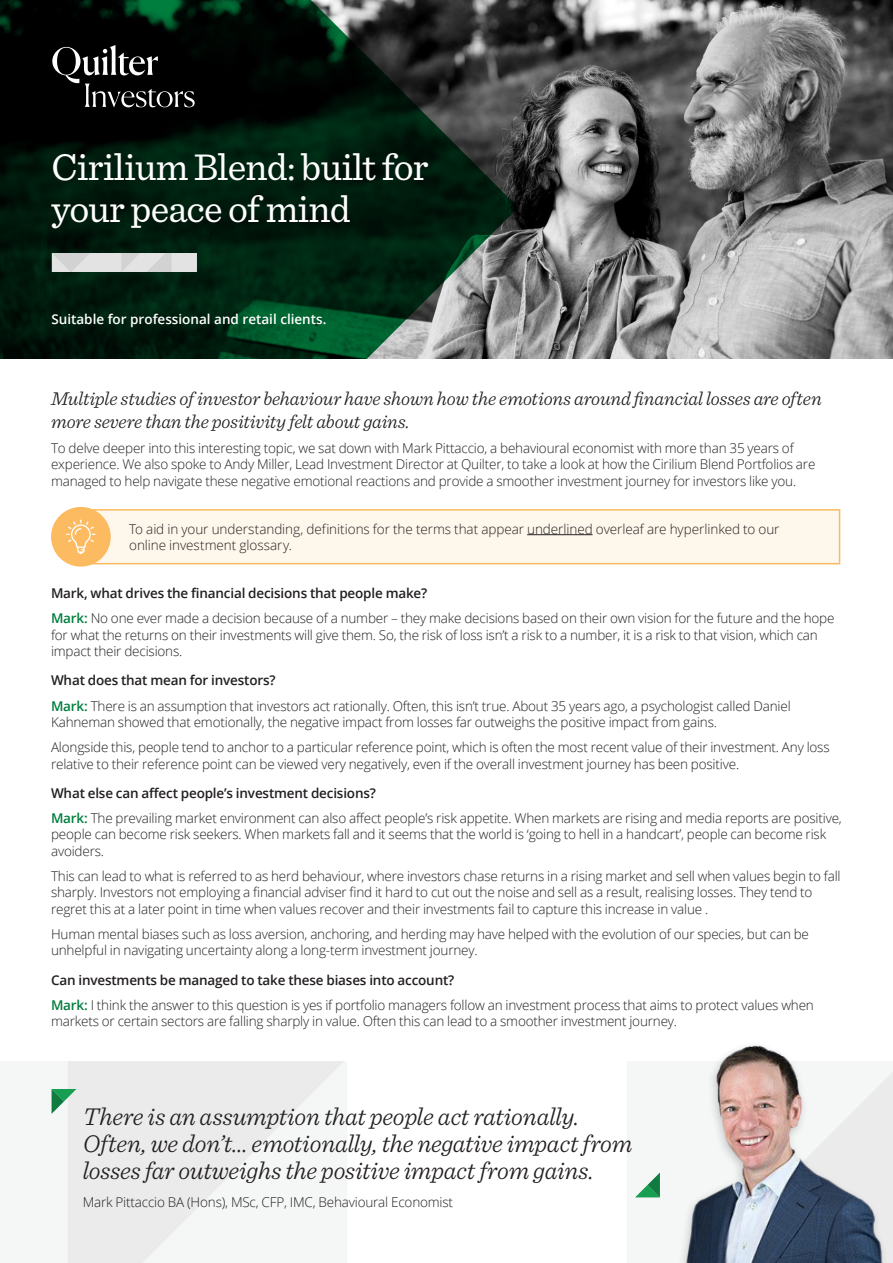
<style>
.page{position:relative;width:893px;height:1263px;background:#fff}
.page>*{position:absolute;margin:0;border:0;box-sizing:border-box;transform-origin:0 0}
.Quilter_International_Brochure_Page_titl{font:39px/42px "Sentinel";letter-spacing:-.02em;color:#fff}
.Quilter_International_Intro_-_Sentinel_1{font:italic 300 25.5px/27px "Sentinel";letter-spacing:-.015em;color:#231f20}
.Quilter_International_Intro_-_Sentinel_1-2{font:italic 300 19.5px/22.5px "Sentinel";letter-spacing:-.01em;color:#231f20}
.Body_Copy{font:300 13.5px/16.5px "Open Sans";letter-spacing:-.015em;color:#231f20}
.Body_Heads{font:600 13.5px "Open Sans";letter-spacing:-.015em;color:#231f20}
.Quilter_Body_copy_9_11{font:300 13.5px/16.5px "Open Sans";letter-spacing:-.005em;color:#231f20}
.t1{font:600 13.5px "Open Sans";color:#fff}
.s1{font-weight:600;color:#007e3e}
</style>
<div class="page">
<img style="left:518px;top:0;width:375px;height:359px">
<svg style="left:0;top:0;width:518px;height:359px;background:#11271b"></svg>
<div style="left:0;top:1061px;width:68px;height:202px;background:#f5f7f7"></div>
<svg style="left:68px;top:1061px;width:277px;height:202px;fill:#ebebec"></svg>
<svg style="left:52px;top:45px;width:143px;height:62px;background:#292929"></svg>
<svg style="left:52px;top:253px;width:145px;height:19px;background:#dddddc"></svg>
<img style="left:651px;top:1045px;width:242px;height:218px">
<svg style="left:52px;top:1089px;width:24px;height:25px"></svg>
<svg style="left:635px;top:1172px;width:25px;height:25px"></svg>
<div style="left:82px;top:510px;width:758px;height:54px;background:#fef7ec"></div>
<hr style="left:527px;top:534px;width:66px;height:1px;background:#231f20">
<div style="left:81px;top:509px;width:759px;height:55px;border:2px solid #fcba61"></div>
<div style="left:51px;top:507px;width:60px;height:60px;background:#fcba61;border-radius:50%"></div>
<svg style="left:66px;top:519px;width:30px;height:35px"></svg>
<p class="Quilter_International_Brochure_Page_titl" style="left:51px;top:144px;width:379px">Cirilium Blend: built for your peace of mind</p>
<p class="t1" style="left:51px;top:310px;width:277px">Suitable for professional and retail clients.</p>
<p class="Quilter_International_Intro_-_Sentinel_1-2" style="left:51px;top:386px;width:772px">Multiple studies of investor behaviour have shown how the emotions around financial losses are often more severe than the positivity felt about gains.</p>
<p class="Body_Copy" style="left:51px;top:439px;width:766px">To delve deeper into this interesting topic, we sat down with Mark Pittaccio, a behavioural economist with more than 35 years of experience. We also spoke to Andy Miller, Lead Investment Director at Quilter, to take a look at how the Cirilium Blend Portfolios are managed to help navigate these negative emotional reactions and provide a smoother investment journey for investors like you.</p>
<p class="Quilter_Body_copy_9_11" style="left:129px;top:520px;width:652px">To aid in your understanding, definitions for the terms that appear underlined overleaf are hyperlinked to our online investment glossary.</p>
<p class="Body_Heads" style="left:51px;top:584px;width:378px">Mark, what drives the financial decisions that people make?</p>
<p class="Body_Copy" style="left:51px;top:610px;width:785px"><span class="s1">Mark:</span> No one ever made a decision because of a number – they make decisions based on their own vision for the future and the hope for what the returns on their investments will give them. So, the risk of loss isn’t a risk to a number, it is a risk to that vision, which can impact their decisions.</p>
<p class="Body_Heads" style="left:51px;top:671px;width:226px">What does that mean for investors?</p>
<p class="Body_Copy" style="left:51px;top:697px;width:741px"><span class="s1">Mark:</span> There is an assumption that investors act rationally. Often, this isn’t true. About 35 years ago, a psychologist called Daniel<br>Kahneman showed that emotionally, the negative impact from losses far outweighs the positive impact from gains.</p>
<p class="Body_Copy" style="left:51px;top:738px;width:780px">Alongside this, people tend to anchor to a particular reference point, which is often the most recent value of their investment. Any loss relative to their reference point can be viewed very negatively, even if the overall investment journey has been positive.</p>
<p class="Body_Heads" style="left:51px;top:784px;width:326px">What else can affect people’s investment decisions?</p>
<p class="Body_Copy" style="left:51px;top:809px;width:792px"><span class="s1">Mark:</span> The prevailing market environment can also affect people’s risk appetite. When markets are rising and media reports are positive, people can become risk seekers. When markets fall and it seems that the world is ‘going to hell in a handcart’, people can become risk avoiders.</p>
<p class="Body_Copy" style="left:51px;top:867px;width:791px">This can lead to what is referred to as herd behaviour, where investors chase returns in a rising market and sell when values begin to fall sharply. Investors not employing a financial adviser find it hard to cut out the noise and sell as a result, realising losses. They tend to regret this at a later point in time when values recover and their investments fail to capture this increase in value .</p>
<p class="Body_Copy" style="left:51px;top:925px;width:759px">Human mental biases such as loss aversion, anchoring, and herding may have helped with the evolution of our species, but can be unhelpful in navigating uncertainty along a long-term investment journey.</p>
<p class="Body_Heads" style="left:51px;top:970px;width:405px">Can investments be managed to take these biases into account?</p>
<p class="Body_Copy" style="left:51px;top:996px;width:764px"><span class="s1">Mark:</span> I think the answer to this question is yes if portfolio managers follow an investment process that aims to protect values when markets or certain sectors are falling sharply in value. Often this can lead to a smoother investment journey.</p>
<p class="Quilter_International_Intro_-_Sentinel_1" style="left:83px;top:1101px;width:551px">There is an assumption that people act rationally.<br>Often, we don’t… emotionally, the negative impact from losses far outweighs the positive impact from gains.</p>
<p class="Body_Copy" style="left:83px;top:1194px;width:372px">Mark Pittaccio BA (Hons), MSc, CFP, IMC, Behavioural Economist</p>
</div>
